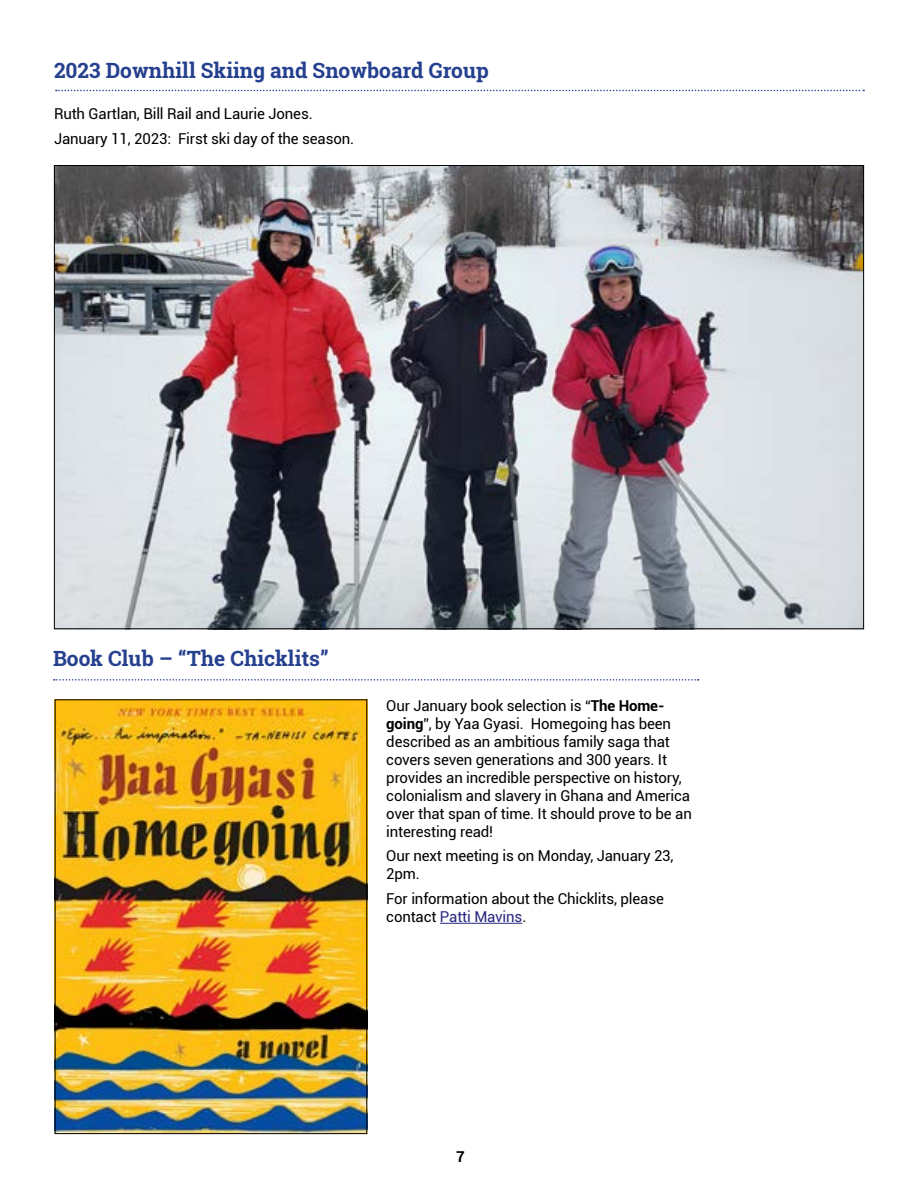
<style>
.page{position:relative;width:918px;height:1188px;background:#fff}
.page>*{position:absolute;margin:0;border:0;box-sizing:border-box;transform-origin:0 0}
.t1{font:700 21px "Roboto Slab";color:#25408e}
.t2{font:15px/18px "Roboto";letter-spacing:-.01em;color:#000}
.t3{font:700 15px "Roboto";color:#000}
.s1{font-weight:700}
.s2{color:#282780}
</style>
<div class="page">
<img style="left:57px;top:701px;width:308px;height:431px">
<div style="left:55px;top:699px;width:312px;height:435px;border:1px solid #000"></div>
<svg style="left:56px;top:90px;width:808px;height:1px"></svg>
<img style="left:56px;top:167px;width:806px;height:460px">
<hr style="left:440px;top:923px;width:82px;height:1px;background:#282780">
<svg style="left:54px;top:679px;width:645px;height:2px"></svg>
<h1 class="t1" style="left:54px;top:55px;width:436px">2023 Downhill Skiing and Snowboard Group</h1>
<p class="t2" style="left:54px;top:101px;width:302px;line-height:24.8px">Ruth Gartlan, Bill Rail and Laurie Jones.<br>January 11, 2023: First ski day of the season.</p>
<h1 class="t1" style="left:53px;top:644px;width:277px">Book Club – “The Chicklits”</h1>
<p class="t2" style="left:386px;top:696px;width:307px">Our January book selection is “<span class="s1">The Home&shy;going</span>”, by Yaa Gyasi. Homegoing has been described as an ambitious family saga that covers seven generations and 300 years. It provides an incredible perspective on history, colonialism and slavery in Ghana and America over that span of time. It should prove to be an interesting read!</p>
<p class="t2" style="left:386px;top:847px;width:289px">Our next meeting is on Monday, January 23,<br>2pm.</p>
<p class="t2" style="left:386px;top:889px;width:279px">For information about the Chicklits, please contact <span class="s2">Patti Mavins</span>.</p>
<p class="t3" style="left:456px;top:1146px;width:10px">7</p>
</div>
